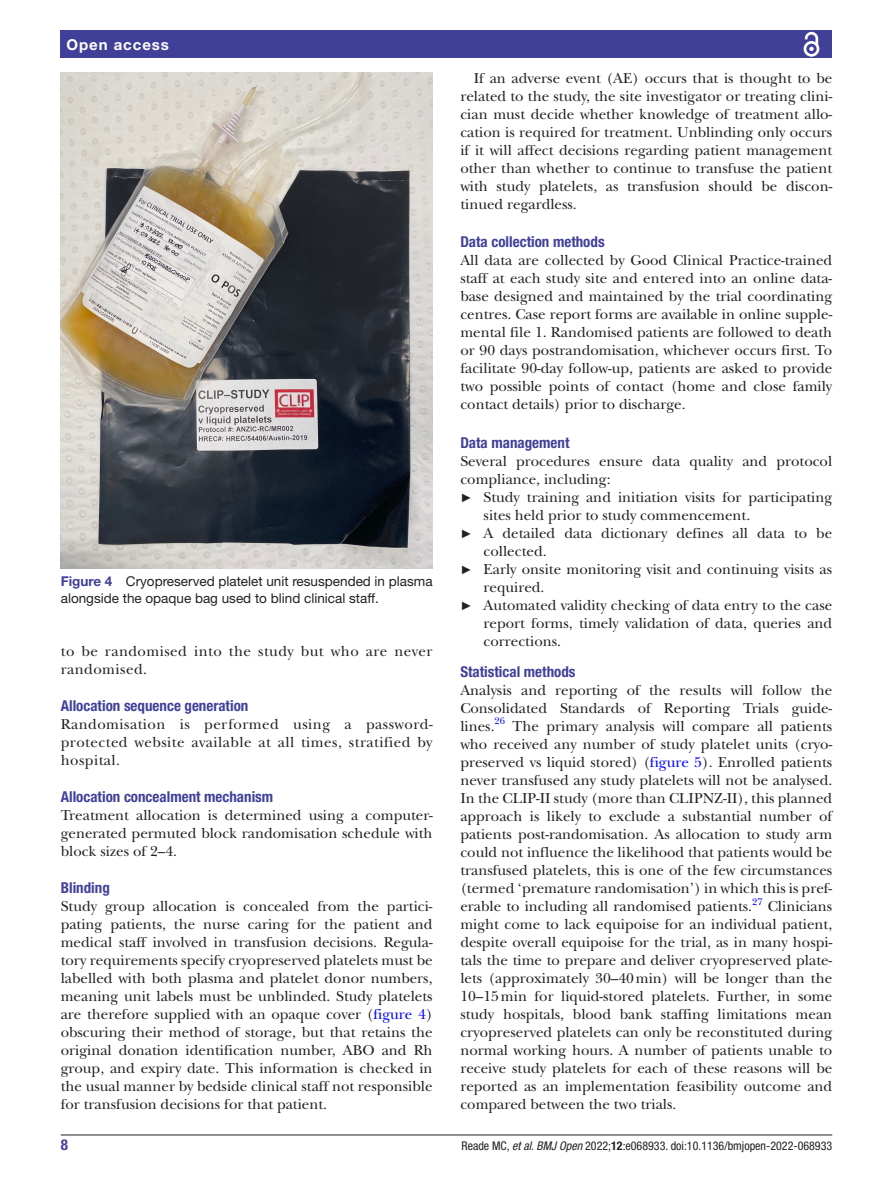
<style>
.page{position:relative;width:893px;height:1191px;background:#fff}
.page>*{position:absolute;margin:0;border:0;box-sizing:border-box;transform-origin:0 0}
.t1{font:15px/18px "New Baskerville";color:#231f20;text-align:justify}
.t2{font:700 condensed 15px "Helvetica Neue LT Std";color:#414099}
.t3{font:15px/18px "New Baskerville";letter-spacing:.03em;color:#231f20}
.t4{font:700 15px "Helvetica Neue LT Std";letter-spacing:.065em;color:#fff}
.t5{font:13.5px/16.2px "Helvetica Neue LT Std";color:#231f20}
.t6{font:condensed 12px "Helvetica Neue LT Std";color:#231f20}
.t7{font:9.9px "New Baskerville";color:#00f}
.s1{font-weight:700;color:#414099}
.s2{color:#00f}
.s3{font-family:"Arial";font-size:12px}
.s4{font-style:italic}
.s5{font-weight:700}
</style>
<div class="page">
<hr style="left:61px;top:1134px;width:771px;height:1px;background:#231f20">
<div style="left:61px;top:31px;width:771px;height:27px;background:#414099"></div>
<svg style="left:803px;top:31px;width:17px;height:26px"></svg>
<img style="left:61px;top:73px;width:372px;height:496px">
<p class="t4" style="left:66px;top:35px;width:104px">Open access</p>
<p class="t5" style="left:61px;top:573px;width:373px"><span class="s1">Figure 4</span> Cryopreserved platelet unit resuspended in plasma alongside the opaque bag used to blind clinical staff.</p>
<p class="t3" style="left:61px;top:642px;width:373px">to be randomised into the study but who are never randomised.</p>
<p class="t2" style="left:61px;top:696px;width:189px">Allocation sequence generation</p>
<p class="t1" style="left:61px;top:715px;width:373px">Randomisation is performed using a password&shy;protected website available at all times, stratified by hospital.</p>
<p class="t2" style="left:61px;top:787px;width:214px">Allocation concealment mechanism</p>
<p class="t1" style="left:61px;top:806px;width:373px">Treatment allocation is determined using a computer&shy;generated permuted block randomisation schedule with block sizes of 2–4.</p>
<p class="t2" style="left:61px;top:878px;width:51px">Blinding</p>
<p class="t1" style="left:61px;top:897px;width:373px">Study group allocation is concealed from the partici&shy;pating patients, the nurse caring for the patient and medical staff involved in transfusion decisions. Regula&shy;tory requirements specify cryopreserved platelets must be labelled with both plasma and platelet donor numbers, meaning unit labels must be unblinded. Study platelets are therefore supplied with an opaque cover (<span class="s2">figure 4</span>) obscuring their method of storage, but that retains the original donation identification number, ABO and Rh group, and expiry date. This information is checked in the usual manner by bedside clinical staff not responsible for transfusion decisions for that patient.</p>
<p class="t1" style="left:460px;top:69px;width:373px;text-indent:13px">If an adverse event (AE) occurs that is thought to be related to the study, the site investigator or treating clini&shy;cian must decide whether knowledge of treatment allo&shy;cation is required for treatment. Unblinding only occurs if it will affect decisions regarding patient management other than whether to continue to transfuse the patient with study platelets, as transfusion should be discon&shy;tinued regardless.</p>
<p class="t2" style="left:460px;top:233px;width:146px">Data collection methods</p>
<p class="t1" style="left:460px;top:251px;width:373px">All data are collected by Good Clinical Practice-trained staff at each study site and entered into an online data&shy;base designed and maintained by the trial coordinating centres. Case report forms are available in online supple&shy;mental file 1. Randomised patients are followed to death or 90 days postrandomisation, whichever occurs first. To facilitate 90-day follow-up, patients are asked to provide two possible points of contact (home and close family contact details) prior to discharge.</p>
<p class="t2" style="left:460px;top:433px;width:111px">Data management</p>
<p class="t1" style="left:460px;top:452px;width:373px">Several procedures ensure data quality and protocol</p>
<p class="t1" style="left:460px;top:470px;width:152px">compliance, including:</p>
<p class="t1" style="left:460px;top:488px;width:373px"><span class="s3">►</span> Study training and initiation visits for participating</p>
<p class="t1" style="left:484px;top:506px;width:268px">sites held prior to study commencement.</p>
<p class="t1" style="left:460px;top:524px;width:373px"><span class="s3">►</span> A detailed data dictionary defines all data to be</p>
<p class="t1" style="left:484px;top:542px;width:64px">collected.</p>
<p class="t1" style="left:460px;top:560px;width:373px"><span class="s3">►</span> Early onsite monitoring visit and continuing visits as</p>
<p class="t1" style="left:484px;top:578px;width:62px">required.</p>
<p class="t1" style="left:460px;top:596px;width:373px"><span class="s3">►</span> Automated validity checking of data entry to the case</p>
<p class="t1" style="left:484px;top:614px;width:350px">report forms, timely validation of data, queries and</p>
<p class="t1" style="left:484px;top:632px;width:79px">corrections.</p>
<p class="t2" style="left:460px;top:663px;width:117px">Statistical methods</p>
<p class="t1" style="left:460px;top:681px;width:373px">Analysis and reporting of the results will follow the Consolidated Standards of Reporting Trials guide&shy;lines.</p>
<p class="t7" style="left:495px;top:715px;width:12px">26</p>
<p class="t1" style="left:460px;top:717px;width:373px;text-indent:52px">The primary analysis will compare all patients who received any number of study platelet units (cryo&shy;preserved vs liquid stored) (<span class="s2">figure 5</span>). Enrolled patients never transfused any study platelets will not be analysed.<br>In the CLIP-II study (more than CLIPNZ-II), this planned approach is likely to exclude a substantial number of patients post-randomisation. As allocation to study arm could not influence the likelihood that patients would be transfused platelets, this is one of the few circumstances (termed ‘premature randomisation’) in which this is pref&shy;erable to including all randomised patients.<sup>27</sup> Clinicians might come to lack equipoise for an individual patient, despite overall equipoise for the trial, as in many hospi&shy;tals the time to prepare and deliver cryopreserved plate&shy;lets (approximately 30–40min) will be longer than the 10–15min for liquid-stored platelets. Further, in some study hospitals, blood bank staffing limitations mean cryopreserved platelets can only be reconstituted during normal working hours. A number of patients unable to receive study platelets for each of these reasons will be reported as an implementation feasibility outcome and compared between the two trials.</p>
<p class="t2" style="left:61px;top:1135px;width:9px">8</p>
<p class="t6" style="left:461px;top:1138px;width:372px">Reade MC, <span class="s4">et al</span>. <span class="s4">BMJ Open</span> 2022;<span class="s5">12</span>:e068933. doi:10.1136/bmjopen-2022-068933</p>
</div>
